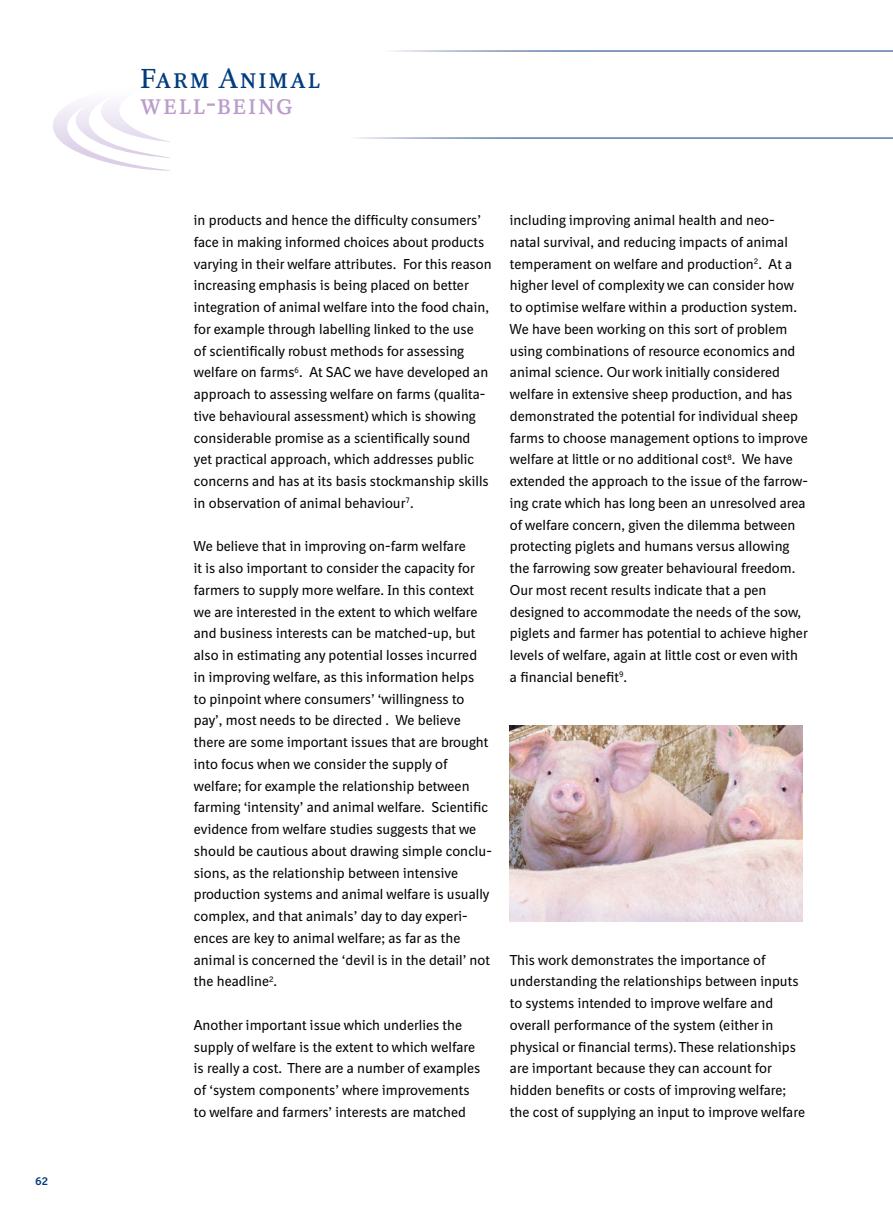
<style>
.page{position:relative;width:893px;height:1212px;background:#fff}
.page>*{position:absolute;margin:0;border:0;box-sizing:border-box;transform-origin:0 0}
.t1{font:27px "BI Antiqua II Ml Caps";letter-spacing:.045em;color:#003c7c}
.t2{font:27px "BI Antiqua II Ml Caps";letter-spacing:.025em;color:#ba9dca}
.t3{font:13.95px/21.8px "BI Sans NEXT";color:#000}
.t4{font:700 11.25px "BI Sans NEXT";color:#003c7c}
</style>
<div class="page">
<img style="left:510px;top:725px;width:292px;height:196px">
<svg style="left:53px;top:102px;width:117px;height:69px"></svg>
<p class="t4" style="left:36px;top:1174px;width:14px">62</p>
<h1 class="t1" style="left:140px;top:62px;width:182px">Farm Animal</h1>
<h1 class="t2" style="left:140px;top:89px;width:154px">well-being</h1>
<p class="t3" style="left:194px;top:209px;width:299px">in products and hence the difficulty consumers’ face in making informed choices about products varying in their welfare attributes. For this reason increasing emphasis is being placed on better integration of animal welfare into the food chain, for example through labelling linked to the use<br>of scientifically robust methods for assessing welfare on farms<sup>6</sup>. At SAC we have developed an approach to assessing welfare on farms (qualita&shy;tive behavioural assessment) which is showing considerable promise as a scientifically sound yet practical approach, which addresses public concerns and has at its basis stockmanship skills in observation of animal behaviour<sup>7</sup>.</p>
<p class="t3" style="left:194px;top:535px;width:299px">We believe that in improving on-farm welfare<br>it is also important to consider the capacity for farmers to supply more welfare. In this context we are interested in the extent to which welfare and business interests can be matched-up, but also in estimating any potential losses incurred in improving welfare, as this information helps<br>to pinpoint where consumers’ ‘willingness to pay’, most needs to be directed . We believe there are some important issues that are brought into focus when we consider the supply of welfare; for example the relationship between farming ‘intensity’ and animal welfare. Scientific evidence from welfare studies suggests that we should be cautious about drawing simple conclu&shy;sions, as the relationship between intensive production systems and animal welfare is usually complex, and that animals’ day to day experi&shy;ences are key to animal welfare; as far as the animal is concerned the ‘devil is in the detail’ not the headline<sup>2</sup>.</p>
<p class="t3" style="left:194px;top:1014px;width:288px">Another important issue which underlies the supply of welfare is the extent to which welfare is really a cost. There are a number of examples of ‘system components’ where improvements to welfare and farmers’ interests are matched</p>
<p class="t3" style="left:510px;top:209px;width:299px">including improving animal health and neo&shy;natal survival, and reducing impacts of animal temperament on welfare and production<sup>2</sup>. At a higher level of complexity we can consider how to optimise welfare within a production system.<br>We have been working on this sort of problem using combinations of resource economics and animal science. Our work initially considered welfare in extensive sheep production, and has demonstrated the potential for individual sheep farms to choose management options to improve welfare at little or no additional cost<sup>8</sup>. We have extended the approach to the issue of the farrow&shy;ing crate which has long been an unresolved area of welfare concern, given the dilemma between protecting piglets and humans versus allowing the farrowing sow greater behavioural freedom.<br>Our most recent results indicate that a pen designed to accommodate the needs of the sow, piglets and farmer has potential to achieve higher levels of welfare, again at little cost or even with a financial benefit<sup>9</sup>.</p>
<p class="t3" style="left:510px;top:949px;width:297px">This work demonstrates the importance of understanding the relationships between inputs to systems intended to improve welfare and overall performance of the system (either in physical or financial terms). These relationships are important because they can account for hidden benefits or costs of improving welfare; the cost of supplying an input to improve welfare</p>
</div>
